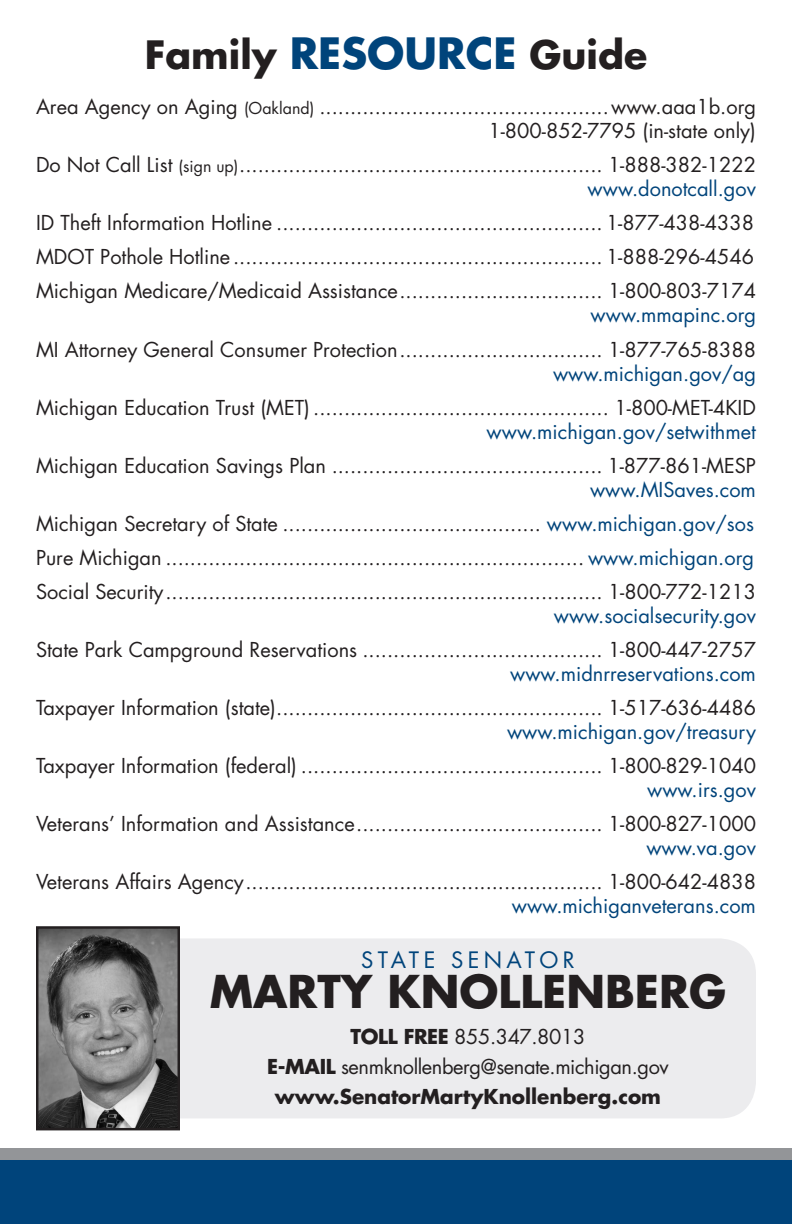
<style>
.page{position:relative;width:792px;height:1224px;background:#fff}
.page>*{position:absolute;margin:0;border:0;box-sizing:border-box;transform-origin:0 0}
.t1{font:700 44px "Futura";color:#231f20}
.t2{font:700 38px "Futura";color:#231f20}
.t3{font:22px "Futura";letter-spacing:.2em;color:#00447b}
.t4{font:20px/24px "Futura";color:#231f20;text-align:right}
.t5{font:20px/30px "Futura";letter-spacing:-.02em;color:#231f20;text-align:center}
.s1{font-size:42px;color:#00447b}
.s2{font-size:16px}
.s3{color:#00447b}
.s4{font-weight:700}
</style>
<div class="page">
<div style="left:69px;top:938px;width:687px;height:180px;background:#ececee;border-radius:36px"></div>
<div style="left:0;top:1160px;width:792px;height:64px;background:#00447b"></div>
<div style="left:0;top:1149px;width:792px;height:11px;background:#939598"></div>
<img style="left:39px;top:929px;width:138px;height:198px">
<div style="left:36px;top:926px;width:144px;height:204px;border:2px solid #231f20"></div>
<p class="t2" style="left:145px;top:30px;width:504px">Family <span class="s1">RESOURCE</span> Guide</p>
<p class="t4" style="left:36px;top:95px;width:722px">Area Agency on Aging <span class="s2">(Oakland)</span> ...............................................www.aaa1b.org<br>1-800-852-7795 (in-state only)</p>
<p class="t4" style="left:36px;top:153px;width:722px">Do Not Call List <span class="s2">(sign up)</span>........................................................... 1-888-382-1222 <span class="s3">www.donotcall.gov</span></p>
<p class="t4" style="left:36px;top:211px;width:720px">ID Theft Information Hotline ..................................................... 1-877-438-4338</p>
<p class="t4" style="left:36px;top:245px;width:720px">MDOT Pothole Hotline ............................................................ 1-888-296-4546</p>
<p class="t4" style="left:36px;top:279px;width:722px">Michigan Medicare/Medicaid Assistance................................. 1-800-803-7174 <span class="s3">www.mmapinc.org</span></p>
<p class="t4" style="left:36px;top:337px;width:722px">MI Attorney General Consumer Protection................................. 1-877-765-8388 <span class="s3">www.michigan.gov/ag</span></p>
<p class="t4" style="left:36px;top:395px;width:722px">Michigan Education Trust (MET) ................................................ 1-800-MET-4KID <span class="s3">www.michigan.gov/setwithmet</span></p>
<p class="t4" style="left:36px;top:454px;width:722px">Michigan Education Savings Plan ............................................ 1-877-861-MESP <span class="s3">www.MISaves.com</span></p>
<p class="t4" style="left:36px;top:512px;width:720px">Michigan Secretary of State .......................................... <span class="s3">www.michigan.gov/sos</span></p>
<p class="t4" style="left:36px;top:546px;width:720px">Pure Michigan .................................................................... <span class="s3">www.michigan.org</span></p>
<p class="t4" style="left:36px;top:580px;width:722px">Social Security....................................................................... 1-800-772-1213 <span class="s3">www.socialsecurity.gov</span></p>
<p class="t4" style="left:36px;top:638px;width:722px">State Park Campground Reservations ....................................... 1-800-447-2757 <span class="s3">www.midnrreservations.com</span></p>
<p class="t4" style="left:36px;top:696px;width:722px">Taxpayer Information (state)..................................................... 1-517-636-4486 <span class="s3">www.michigan.gov/treasury</span></p>
<p class="t4" style="left:36px;top:754px;width:722px">Taxpayer Information (federal) ................................................. 1-800-829-1040 <span class="s3">www.irs.gov</span></p>
<p class="t4" style="left:36px;top:812px;width:722px">Veterans’ Information and Assistance........................................ 1-800-827-1000 <span class="s3">www.va.gov</span></p>
<p class="t4" style="left:36px;top:870px;width:722px">Veterans Affairs Agency.......................................................... 1-800-642-4838 <span class="s3">www.michiganveterans.com</span></p>
<p class="t3" style="left:361px;top:946px;width:215px">STATE SENATOR</p>
<p class="t1" style="left:210px;top:962px;width:518px">MARTY KNOLLENBERG</p>
<p class="t5" style="left:267px;top:1022px;width:403px"><span class="s4">TOLL FREE</span> 855.347.8013<br><span class="s4">E-MAIL</span> senmknollenberg@senate.michigan.gov <span class="s4">www.SenatorMartyKnollenberg.com</span></p>
</div>
